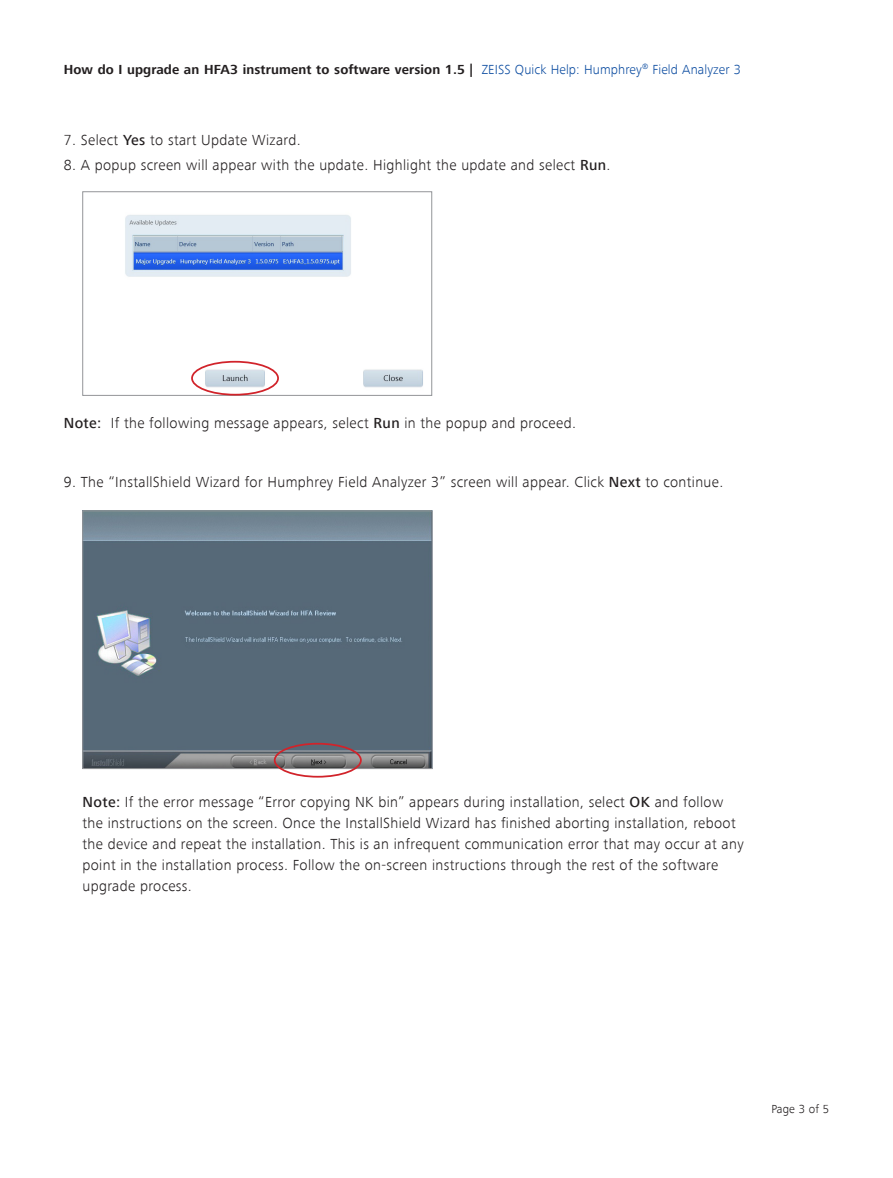
<style>
.page{position:relative;width:893px;height:1178px;background:#fff}
.page>*{position:absolute;margin:0;border:0;box-sizing:border-box;transform-origin:0 0}
.t1{font:300 15px/21px "ZEISS Frutiger Next W1 G";letter-spacing:.025em;color:#231f20}
.Z_headlines{font:700 13.5px "ZEISS Frutiger Next W1 G";letter-spacing:.01em;color:#231f20}
.Z_headlines-2{font:300 12px "ZEISS Frutiger Next W1 G";letter-spacing:.01em;color:#231f20}
.s1{font-weight:300;color:#0d4da1}
.s2{font-weight:500}
</style>
<div class="page">
<img style="left:125px;top:215px;width:298px;height:178px">
<div style="left:83px;top:192px;width:349px;height:204px;border:1px solid #939598"></div>
<img style="left:85px;top:513px;width:345px;height:254px">
<div style="left:83px;top:511px;width:349px;height:258px;border:1px solid #939598"></div>
<div style="left:191px;top:361px;width:88px;height:35px;border:2px solid #d1232a;border-radius:50%"></div>
<div style="left:274px;top:743px;width:88px;height:34px;border:2px solid #d1232a;border-radius:50%"></div>
<p class="Z_headlines" style="left:64px;top:61px;width:679px">How do I upgrade an HFA3 instrument to software version 1.5 | <span class="s1">ZEISS Quick Help: Humphrey</span><sup>®</sup> <span class="s1">Field Analyzer 3</span></p>
<p class="t1" style="left:64px;top:129px;width:239px">7. Select <span class="s2">Yes</span> to start Update Wizard.</p>
<p class="t1" style="left:64px;top:155px;width:548px">8. A popup screen will appear with the update. Highlight the update and select <span class="s2">Run</span>.</p>
<p class="t1" style="left:64px;top:412px;width:514px"><span class="s2">Note:</span> If the following message appears, select <span class="s2">Run</span> in the popup and proceed.</p>
<p class="t1" style="left:64px;top:472px;width:661px">9. The “InstallShield Wizard for Humphrey Field Analyzer 3” screen will appear. Click <span class="s2">Next</span> to continue.</p>
<p class="t1" style="left:83px;top:792px;width:663px"><span class="s2">Note:</span> If the error message “Error copying NK bin” appears during installation, select <span class="s2">OK</span> and follow the instructions on the screen. Once the InstallShield Wizard has finished aborting installation, reboot the device and repeat the installation. This is an infrequent communication error that may occur at any point in the installation process. Follow the on-screen instructions through the rest of the software upgrade process.</p>
<p class="Z_headlines-2" style="left:771px;top:1102px;width:59px">Page 3 of 5</p>
</div>
